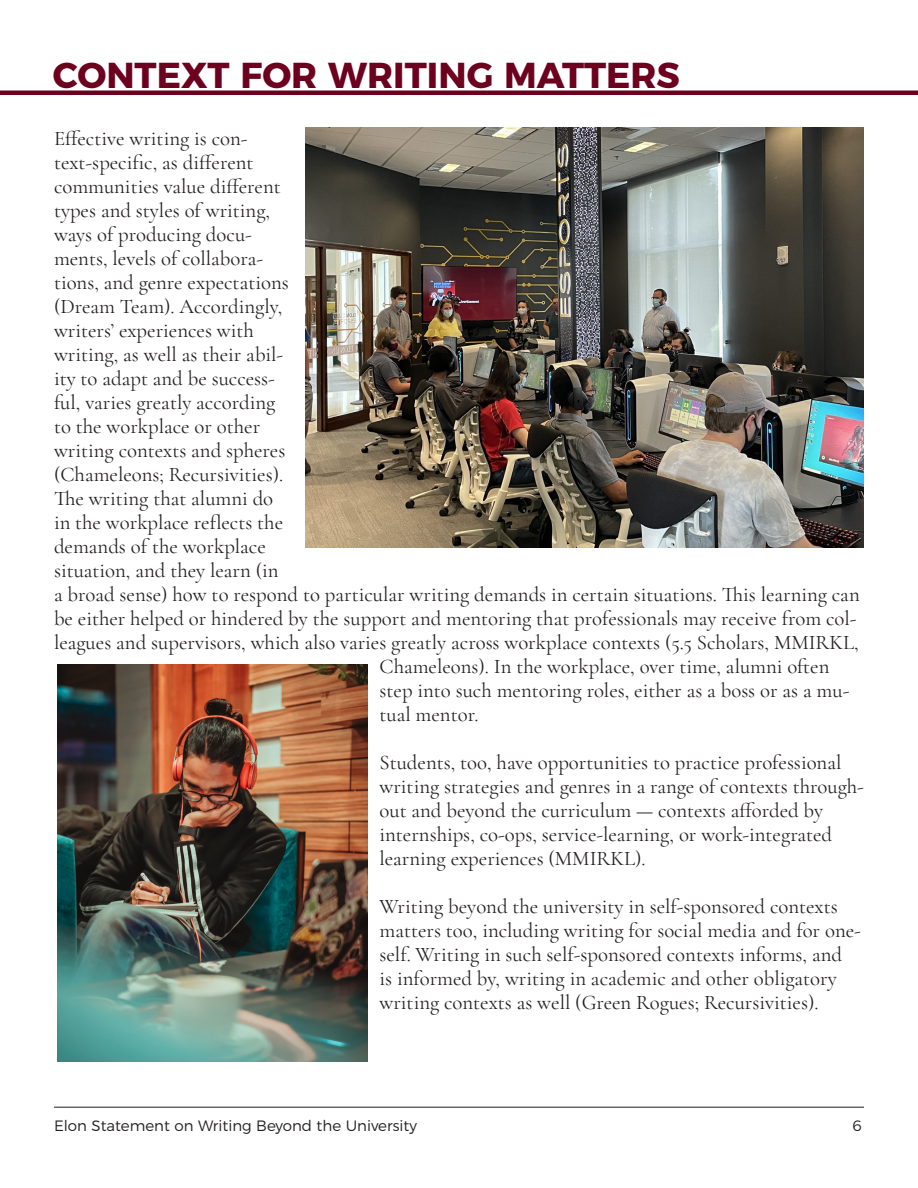
<style>
.page{position:relative;width:918px;height:1188px;background:#fff}
.page>*{position:absolute;margin:0;border:0;box-sizing:border-box;transform-origin:0 0}
.t1{font:700 36px "Montserrat";color:#6c001e}
.t2{font:20.7px/24px "Cormorant Garamond";color:#231f20}
.t3{font:300 15px "Montserrat";color:#231f20}
</style>
<div class="page">
<hr style="left:54px;top:1107px;width:810px;height:1px;background:#231f20">
<hr style="left:0;top:91px;width:918px;height:4px;background:#6c001e">
<img style="left:306px;top:128px;width:558px;height:420px">
<img style="left:57px;top:665px;width:310px;height:397px">
<h1 class="t1" style="left:53px;top:46px;width:628px">CONTEXT FOR WRITING MATTERS</h1>
<p class="t2" style="left:54px;top:127px;width:195px">Effective writing is con-</p>
<p class="t2" style="left:54px;top:151px;width:201px">text-specific, as different</p>
<p class="t2" style="left:54px;top:175px;width:228px">communities value different</p>
<p class="t2" style="left:54px;top:199px;width:218px">types and styles of writing,</p>
<p class="t2" style="left:54px;top:223px;width:200px">ways of producing docu-</p>
<p class="t2" style="left:54px;top:247px;width:211px">ments, levels of collabora-</p>
<p class="t2" style="left:54px;top:271px;width:236px">tions, and genre expectations</p>
<p class="t2" style="left:54px;top:295px;width:230px">(Dream Team). Accordingly,</p>
<p class="t2" style="left:54px;top:319px;width:201px">writers’ experiences with</p>
<p class="t2" style="left:54px;top:343px;width:231px">writing, as well as their abil-</p>
<p class="t2" style="left:54px;top:367px;width:222px">ity to adapt and be success-</p>
<p class="t2" style="left:54px;top:391px;width:223px">ful, varies greatly according</p>
<p class="t2" style="left:54px;top:415px;width:208px">to the workplace or other</p>
<p class="t2" style="left:54px;top:439px;width:233px">writing contexts and spheres</p>
<p class="t2" style="left:54px;top:463px;width:231px">(Chameleons; Recursivities).</p>
<p class="t2" style="left:54px;top:487px;width:221px">The writing that alumni do</p>
<p class="t2" style="left:54px;top:511px;width:231px">in the workplace reflects the</p>
<p class="t2" style="left:54px;top:535px;width:213px">demands of the workplace</p>
<p class="t2" style="left:54px;top:559px;width:226px">situation, and they learn (in</p>
<p class="t2" style="left:54px;top:583px;width:807px">a broad sense) how to respond to particular writing demands in certain situations. This learning can</p>
<p class="t2" style="left:54px;top:607px;width:804px">be either helped or hindered by the support and mentoring that professionals may receive from col-</p>
<p class="t2" style="left:54px;top:631px;width:806px">leagues and supervisors, which also varies greatly across workplace contexts (5.5 Scholars, MMIRKL,</p>
<p class="t2" style="left:380px;top:655px;width:451px">Chameleons). In the workplace, over time, alumni often</p>
<p class="t2" style="left:380px;top:679px;width:471px">step into such mentoring roles, either as a boss or as a mu-</p>
<p class="t2" style="left:380px;top:703px;width:101px">tual mentor.</p>
<p class="t2" style="left:380px;top:751px;width:486px">Students, too, have opportunities to practice professional writing strategies and genres in a range of contexts through&shy;out and beyond the curriculum — contexts afforded by internships, co-ops, service-learning, or work-integrated learning experiences (MMIRKL).</p>
<p class="t2" style="left:380px;top:895px;width:483px">Writing beyond the university in self-sponsored contexts matters too, including writing for social media and for one&shy;self. Writing in such self-sponsored contexts informs, and<br>is informed by, writing in academic and other obligatory writing contexts as well (Green Rogues; Recursivities).</p>
<p class="t3" style="left:54px;top:1113px;width:364px">Elon Statement on Writing Beyond the University</p>
<p class="t3" style="left:852px;top:1113px;width:11px">6</p>
</div>
